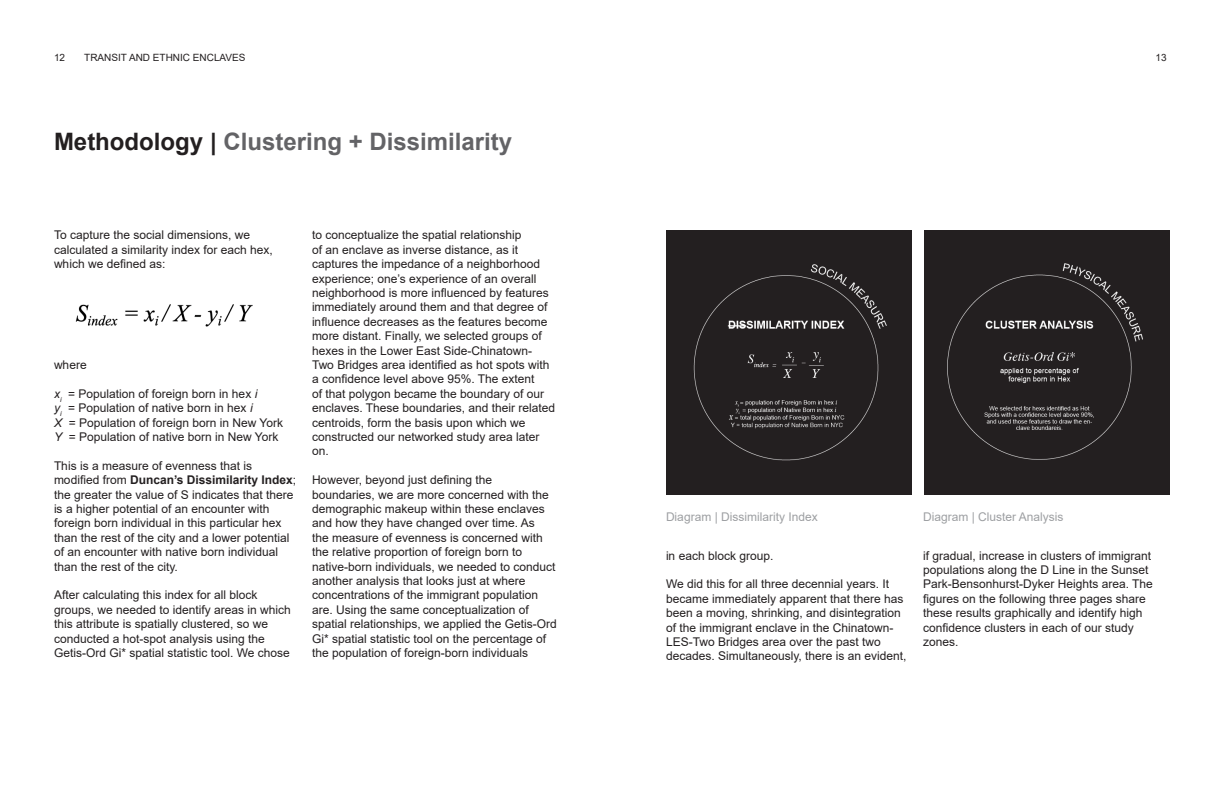
<style>
.page{position:relative;width:1224px;height:792px;background:#fff}
.page>*{position:absolute;margin:0;border:0;box-sizing:border-box;transform-origin:0 0}
.t1{font:700 24px "Arial";color:#636366}
.t2{font:12px/14.4px "Arial";color:#231f20}
.t3{font:12px "Arial";color:#9d9fa2}
.t4{font:10px "Arial";color:#231f20}
.s1{color:#231f20}
.s2{font-style:italic}
.s3{font-weight:700}
</style>
<div class="page">
<div style="left:666px;top:231px;width:246px;height:264px;background:#231f20"></div>
<div style="left:924px;top:231px;width:246px;height:264px;background:#231f20"></div>
<img style="left:75px;top:304px;width:178px;height:23px">
<img style="left:693px;top:264px;width:194px;height:197px">
<img style="left:948px;top:263px;width:195px;height:197px">
<p class="t4" style="left:54px;top:51px;width:13px">12</p>
<p class="t4" style="left:84px;top:51px;width:163px">TRANSIT AND ETHNIC ENCLAVES</p>
<p class="t4" style="left:1156px;top:51px;width:13px">13</p>
<p class="t1" style="left:54px;top:125px;width:460px"><span class="s1">Methodology |</span> Clustering + Dissimilarity</p>
<p class="t2" style="left:54px;top:228px;width:220px">To capture the social dimensions, we calculated a similarity index for each hex, which we defined as:</p>
<p class="t2" style="left:54px;top:358px;width:34px">where</p>
<p class="t2" style="left:54px;top:386px;width:205px"><span class="s2">x</span><sub>i</sub> = Population of foreign born in hex <span class="s2">i</span></p>
<p class="t2" style="left:54px;top:401px;width:200px"><span class="s2">y</span><sub>i</sub> = Population of native born in hex <span class="s2">i</span></p>
<p class="t2" style="left:54px;top:415px;width:231px"><span class="s2">X</span> = Population of foreign born in New York</p>
<p class="t2" style="left:54px;top:430px;width:226px"><span class="s2">Y</span> = Population of native born in New York</p>
<p class="t2" style="left:54px;top:458px;width:244px">This is a measure of evenness that is modified from <span class="s3">Duncan’s Dissimilarity Index</span>; the greater the value of S indicates that there is a higher potential of an encounter with foreign born individual in this particular hex than the rest of the city and a lower potential of an encounter with native born individual than the rest of the city.</p>
<p class="t2" style="left:54px;top:588px;width:238px">After calculating this index for all block groups, we needed to identify areas in which this attribute is spatially clustered, so we conducted a hot-spot analysis using the Getis-Ord Gi* spatial statistic tool. We chose</p>
<p class="t2" style="left:312px;top:228px;width:245px">to conceptualize the spatial relationship<br>of an enclave as inverse distance, as it captures the impedance of a neighborhood experience; one’s experience of an overall neighborhood is more influenced by features immediately around them and that degree of influence decreases as the features become more distant. Finally, we selected groups of hexes in the Lower East Side-Chinatown-Two Bridges area identified as hot spots with a confidence level above 95%. The extent<br>of that polygon became the boundary of our enclaves. These boundaries, and their related centroids, form the basis upon which we constructed our networked study area later on.</p>
<p class="t2" style="left:312px;top:473px;width:246px">However, beyond just defining the boundaries, we are more concerned with the demographic makeup within these enclaves and how they have changed over time. As<br>the measure of evenness is concerned with the relative proportion of foreign born to native-born individuals, we needed to conduct another analysis that looks just at where concentrations of the immigrant population are. Using the same conceptualization of spatial relationships, we applied the Getis-Ord Gi* spatial statistic tool on the percentage of the population of foreign-born individuals</p>
<p class="t3" style="left:666px;top:509px;width:153px">Diagram | Dissimilarity Index</p>
<p class="t3" style="left:923px;top:509px;width:142px">Diagram | Cluster Analysis</p>
<p class="t2" style="left:666px;top:548px;width:109px">in each block group.</p>
<p class="t2" style="left:666px;top:577px;width:242px">We did this for all three decennial years. It became immediately apparent that there has been a moving, shrinking, and disintegration of the immigrant enclave in the Chinatown-LES-Two Bridges area over the past two decades. Simultaneously, there is an evident,</p>
<p class="t2" style="left:923px;top:548px;width:231px">if gradual, increase in clusters of immigrant populations along the D Line in the Sunset Park-Bensonhurst-Dyker Heights area. The figures on the following three pages share these results graphically and identify high confidence clusters in each of our study zones.</p>
</div>
